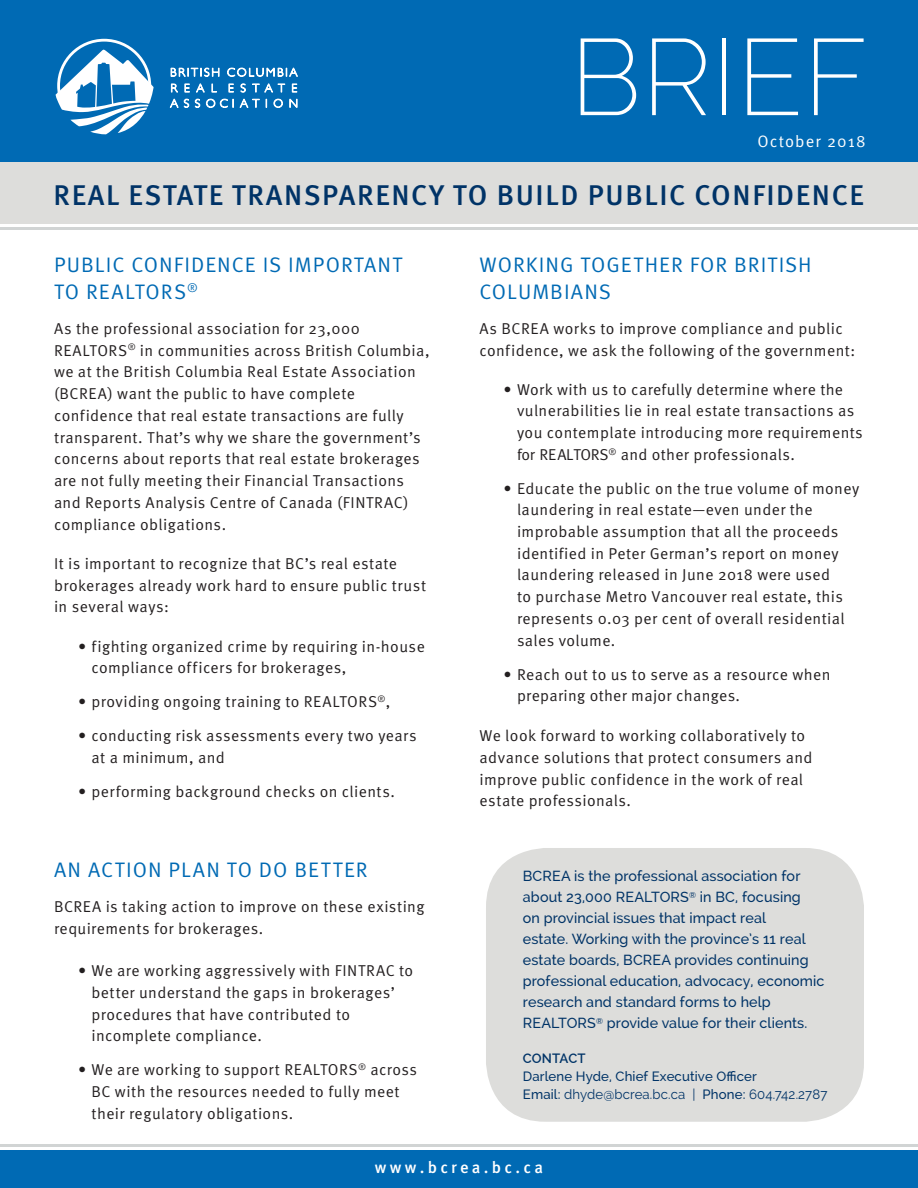
<style>
.page{position:relative;width:918px;height:1188px;background:#fff}
.page>*{position:absolute;margin:0;border:0;box-sizing:border-box;transform-origin:0 0}
.t1{font:200 108px "Raleway";color:#fff}
.t2{font:500 28.5px "Meta OT";letter-spacing:.055em;color:#003367}
.header_title{font:21px/27px "Meta OT Norm";letter-spacing:.05em;color:#006ab4}
.t3{font:500 16.5px "Meta OT";letter-spacing:.195em;color:#fff}
.t4{font:16.5px "Meta OT Norm";letter-spacing:.07em;color:#fff}
.header_title-2{font:15.75px/21.8px "Meta OT Norm";letter-spacing:.025em;color:#231f20}
.t5{font:500 14.7px/21px "Raleway";letter-spacing:.01em;color:#003367}
.t6{font:13.5px "Raleway";letter-spacing:.01em;color:#003367}
.t7{font:500 13.5px "Raleway";letter-spacing:.01em;color:#003367}
.t8{font:600 13.5px "Raleway";letter-spacing:.005em;color:#003367}
.s1{color:#006ab4}
.s2{font-weight:500}
</style>
<div class="page">
<div style="left:0;top:162px;width:918px;height:63px;background:#dddddb"></div>
<div style="left:0;top:0;width:918px;height:162px;background:#006ab4"></div>
<svg style="left:170px;top:99px;width:19px;height:9px"></svg>
<svg style="left:195px;top:99px;width:5px;height:9px"></svg>
<svg style="left:206px;top:99px;width:54px;height:9px"></svg>
<svg style="left:274px;top:99px;width:9px;height:9px"></svg>
<svg style="left:289px;top:99px;width:8px;height:9px"></svg>
<svg style="left:171px;top:84px;width:7px;height:9px"></svg>
<svg style="left:184px;top:84px;width:6px;height:8px"></svg>
<svg style="left:196px;top:84px;width:9px;height:9px"></svg>
<svg style="left:212px;top:84px;width:5px;height:8px"></svg>
<svg style="left:229px;top:84px;width:5px;height:8px"></svg>
<svg style="left:241px;top:83px;width:5px;height:10px"></svg>
<svg style="left:252px;top:84px;width:33px;height:9px"></svg>
<svg style="left:292px;top:84px;width:5px;height:8px"></svg>
<svg style="left:171px;top:68px;width:48px;height:9px"></svg>
<svg style="left:227px;top:68px;width:71px;height:9px"></svg>
<svg style="left:55px;top:39px;width:99px;height:95px"></svg>
<hr style="left:0;top:227px;width:917px;height:2px;background:#d1d4d4">
<div style="left:0;top:1148px;width:918px;height:40px;background:#006ab4"></div>
<hr style="left:0;top:1145px;width:918px;height:2px;background:#d1d4d4">
<hr style="left:0;top:1147px;width:918px;height:2px;background:#fff">
<div style="left:486px;top:848px;width:378px;height:274px;background:#dddddb;border-radius:59px"></div>
<p class="t1" style="left:570px;top:14px;width:299px">BRIEF</p>
<p class="t4" style="left:757px;top:132px;width:121px">October 2018<span class="s1">8</span></p>
<p class="t2" style="left:54px;top:178px;width:812px">REAL ESTATE TRANSPARENCY TO BUILD PUBLIC CONFIDENCE</p>
<p class="header_title" style="left:54px;top:251px;width:350px">PUBLIC CONFIDENCE IS IMPORTANT<br>TO REALTORS<sup>®</sup></p>
<p class="header_title-2" style="left:54px;top:318px;width:377px">As the professional association for 23,000<br>REALTORS<sup>®</sup> in communities across British Columbia, we at the British Columbia Real Estate Association (BCREA) want the public to have complete confidence that real estate transactions are fully transparent. That’s why we share the government’s concerns about reports that real estate brokerages are not fully meeting their Financial Transactions and Reports Analysis Centre of Canada (FINTRAC) compliance obligations.</p>
<p class="header_title-2" style="left:54px;top:553px;width:374px">It is important to recognize that BC’s real estate brokerages already work hard to ensure public trust in several ways:</p>
<p class="header_title-2" style="left:92px;top:636px;width:335px;text-indent:-14px">• fighting organized crime by requiring in-house compliance officers for brokerages,</p>
<p class="header_title-2" style="left:78px;top:691px;width:314px">• providing ongoing training to REALTORS<sup>®</sup>,</p>
<p class="header_title-2" style="left:92px;top:725px;width:327px;text-indent:-14px">• conducting risk assessments every two years at a minimum, and</p>
<p class="header_title-2" style="left:78px;top:781px;width:318px">• performing background checks on clients.</p>
<p class="header_title" style="left:54px;top:857px;width:315px">AN ACTION PLAN TO DO BETTER</p>
<p class="header_title-2" style="left:54px;top:896px;width:372px">BCREA is taking action to improve on these existing requirements for brokerages.</p>
<p class="header_title-2" style="left:92px;top:960px;width:323px;text-indent:-14px">• We are working aggressively with FINTRAC to better understand the gaps in brokerages’ procedures that have contributed to incomplete compliance.</p>
<p class="header_title-2" style="left:92px;top:1059px;width:327px;text-indent:-14px">• We are working to support REALTORS<sup>®</sup> across<br>BC with the resources needed to fully meet their regulatory obligations.</p>
<p class="header_title" style="left:480px;top:251px;width:334px">WORKING TOGETHER FOR BRITISH<br>COLUMBIANS</p>
<p class="header_title-2" style="left:480px;top:318px;width:377px">As BCREA works to improve compliance and public confidence, we ask the following of the government:</p>
<p class="header_title-2" style="left:517px;top:379px;width:347px;text-indent:-14px">• Work with us to carefully determine where the vulnerabilities lie in real estate transactions as you contemplate introducing more requirements for REALTORS<sup>®</sup> and other professionals.</p>
<p class="header_title-2" style="left:517px;top:478px;width:344px;text-indent:-14px">• Educate the public on the true volume of money laundering in real estate—even under the improbable assumption that all the proceeds identified in Peter German’s report on money laundering released in June 2018 were used<br>to purchase Metro Vancouver real estate, this represents 0.03 per cent of overall residential sales volume.</p>
<p class="header_title-2" style="left:517px;top:664px;width:315px;text-indent:-14px">• Reach out to us to serve as a resource when preparing other major changes.</p>
<p class="header_title-2" style="left:480px;top:725px;width:334px">We look forward to working collaboratively to advance solutions that protect consumers and improve public confidence in the work of real estate professionals.</p>
<p class="t5" style="left:523px;top:866px;width:303px">BCREA is the professional association for about 23,000 REALTORS<sup>®</sup> in BC, focusing<br>on provincial issues that impact real<br>estate. Working with the province’s 11 real estate boards, BCREA provides continuing professional education, advocacy, economic research and standard forms to help REALTORS<sup>®</sup> provide value for their clients.</p>
<p class="t8" style="left:523px;top:1050px;width:64px">CONTACT</p>
<p class="t7" style="left:523px;top:1068px;width:236px">Darlene Hyde, Chief Executive Officer</p>
<p class="t6" style="left:523px;top:1086px;width:306px"><span class="s2">Email:</span> dhyde@bcrea.bc.ca | <span class="s2">Phone:</span> 604.742.2787</p>
<p class="t3" style="left:375px;top:1158px;width:170px">www.bcrea.bc.ca</p>
</div>
